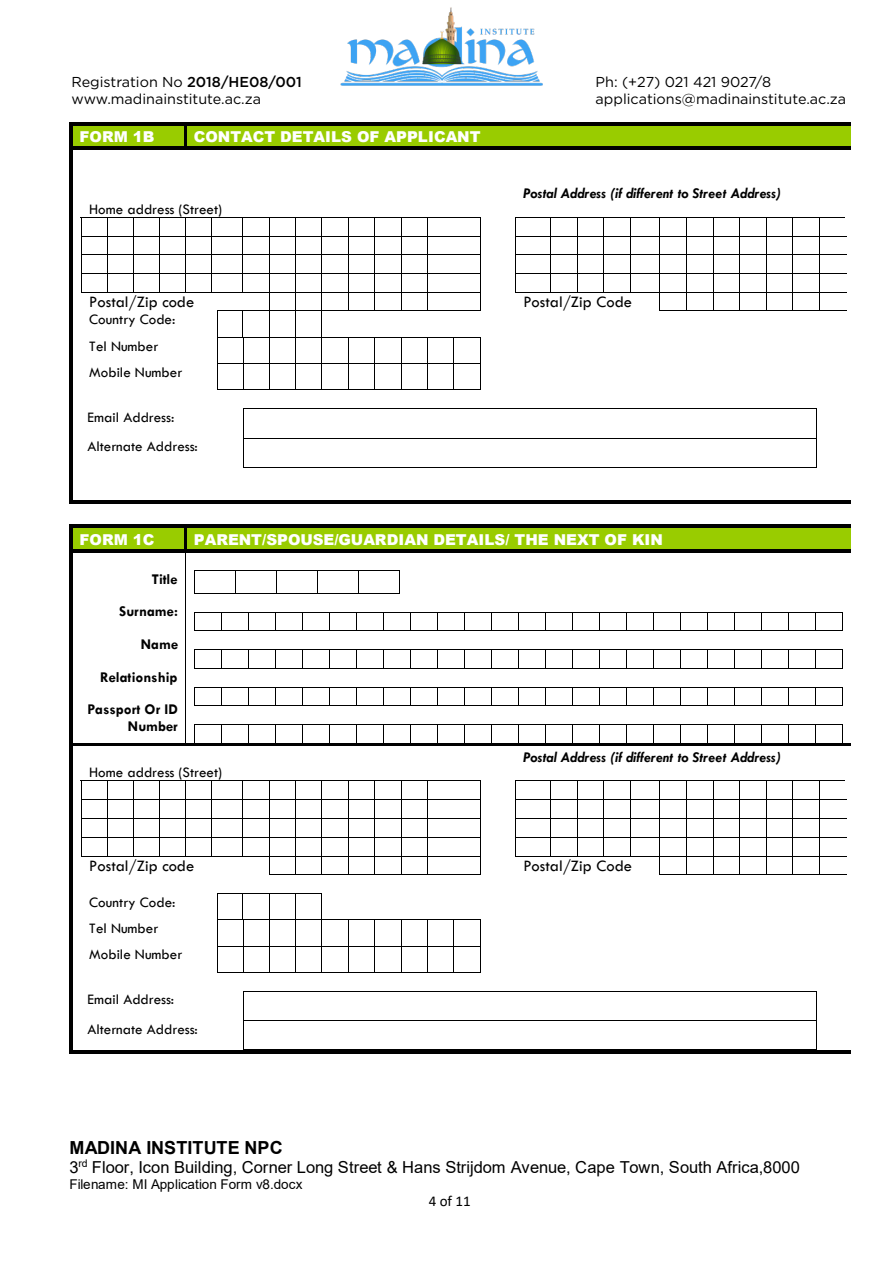
<style>
.page{position:relative;width:893px;height:1263px;background:#fff}
.page>*{position:absolute;margin:0;border:0;box-sizing:border-box;transform-origin:0 0}
.t1{font:700 18px "Arial";letter-spacing:.005em;color:#000}
.t2{font:16.5px "Arial";color:#000}
.t3{font:16.5px "Tw Cen";color:#000}
.t4{font:15px/26.2px "Tw Cen";color:#000}
.t5{font:italic 700 15px "Tw Cen";letter-spacing:-.005em;color:#000}
.t6{font:900 15px "Arial";color:#fff}
.t7{font:700 15px/32.7px "Tw Cen";letter-spacing:-.005em;color:#000;text-align:right}
.t8{font:15px "Calibri";color:#000}
.t9{font:14.4px/17.2px "Gotham";color:#000}
.t10{font:13.5px "Arial";color:#000}
.s1{font-weight:500}
</style>
<div class="page">
<img style="left:340px;top:7px;width:203px;height:79px">
<div style="left:73px;top:125px;width:112px;height:22px;background:#9c0"></div>
<div style="left:187px;top:125px;width:664px;height:22px;background:#9c0"></div>
<svg style="left:69px;top:122px;width:4px;height:3px"></svg>
<hr style="left:73px;top:122px;width:112px;height:3px;background:#000">
<hr style="left:188px;top:122px;width:662px;height:3px;background:#000">
<hr style="left:69px;top:125px;width:4px;height:22px;background:#000">
<hr style="left:185px;top:125px;width:2px;height:22px;background:#000">
<hr style="left:517px;top:217px;width:33px;height:1px;background:#000">
<hr style="left:516px;top:236px;width:34px;height:1px;background:#000">
<hr style="left:516px;top:254px;width:34px;height:1px;background:#000">
<hr style="left:516px;top:273px;width:34px;height:1px;background:#000">
<svg style="left:515px;top:217px;width:2px;height:76px"></svg>
<hr style="left:517px;top:292px;width:33px;height:1px;background:#000">
<svg style="left:550px;top:217px;width:296px;height:94px"></svg>
<svg style="left:80px;top:217px;width:401px;height:173px"></svg>
<hr style="left:243px;top:408px;width:573px;height:1px;background:#000">
<hr style="left:243px;top:438px;width:573px;height:1px;background:#000">
<svg style="left:243px;top:409px;width:1px;height:58px"></svg>
<hr style="left:243px;top:467px;width:573px;height:1px;background:#000">
<svg style="left:816px;top:408px;width:1px;height:60px"></svg>
<svg style="left:69px;top:147px;width:4px;height:3px"></svg>
<hr style="left:73px;top:147px;width:112px;height:3px;background:#000">
<hr style="left:188px;top:147px;width:662px;height:3px;background:#000">
<hr style="left:69px;top:150px;width:4px;height:350px;background:#000">
<svg style="left:69px;top:500px;width:4px;height:3px"></svg>
<hr style="left:73px;top:500px;width:777px;height:3px;background:#000">
<div style="left:73px;top:528px;width:112px;height:21px;background:#9c0"></div>
<div style="left:187px;top:528px;width:664px;height:21px;background:#9c0"></div>
<svg style="left:69px;top:525px;width:4px;height:3px"></svg>
<hr style="left:73px;top:525px;width:112px;height:3px;background:#000">
<hr style="left:188px;top:525px;width:662px;height:3px;background:#000">
<hr style="left:69px;top:528px;width:4px;height:21px;background:#000">
<hr style="left:185px;top:528px;width:2px;height:21px;background:#000">
<hr style="left:195px;top:570px;width:40px;height:1px;background:#000">
<hr style="left:236px;top:570px;width:40px;height:1px;background:#000">
<hr style="left:276px;top:570px;width:41px;height:1px;background:#000">
<hr style="left:318px;top:570px;width:40px;height:1px;background:#000">
<hr style="left:359px;top:570px;width:40px;height:1px;background:#000">
<svg style="left:194px;top:570px;width:1px;height:24px"></svg>
<hr style="left:195px;top:593px;width:40px;height:1px;background:#000">
<svg style="left:235px;top:570px;width:1px;height:24px"></svg>
<hr style="left:236px;top:593px;width:40px;height:1px;background:#000">
<svg style="left:276px;top:571px;width:1px;height:22px"></svg>
<hr style="left:276px;top:593px;width:41px;height:1px;background:#000">
<svg style="left:317px;top:570px;width:1px;height:24px"></svg>
<hr style="left:318px;top:593px;width:40px;height:1px;background:#000">
<svg style="left:358px;top:570px;width:1px;height:24px"></svg>
<hr style="left:359px;top:593px;width:40px;height:1px;background:#000">
<svg style="left:399px;top:570px;width:1px;height:24px"></svg>
<svg style="left:194px;top:612px;width:649px;height:19px"></svg>
<svg style="left:194px;top:649px;width:649px;height:20px"></svg>
<svg style="left:194px;top:687px;width:649px;height:19px"></svg>
<svg style="left:69px;top:549px;width:4px;height:3px"></svg>
<hr style="left:73px;top:549px;width:112px;height:3px;background:#000">
<svg style="left:185px;top:549px;width:5px;height:3px"></svg>
<hr style="left:190px;top:549px;width:660px;height:3px;background:#000">
<hr style="left:69px;top:552px;width:4px;height:191px;background:#000">
<hr style="left:185px;top:552px;width:1px;height:191px;background:#000">
<svg style="left:194px;top:724px;width:649px;height:19px"></svg>
<hr style="left:212px;top:781px;width:30px;height:1px;background:#000">
<hr style="left:428px;top:781px;width:52px;height:1px;background:#000">
<hr style="left:517px;top:781px;width:33px;height:1px;background:#000">
<hr style="left:212px;top:799px;width:30px;height:1px;background:#000">
<hr style="left:428px;top:799px;width:52px;height:1px;background:#000">
<hr style="left:516px;top:799px;width:34px;height:1px;background:#000">
<hr style="left:212px;top:818px;width:30px;height:1px;background:#000">
<hr style="left:428px;top:818px;width:52px;height:1px;background:#000">
<hr style="left:516px;top:818px;width:34px;height:1px;background:#000">
<hr style="left:212px;top:837px;width:30px;height:1px;background:#000">
<hr style="left:428px;top:837px;width:52px;height:1px;background:#000">
<hr style="left:516px;top:837px;width:34px;height:1px;background:#000">
<svg style="left:81px;top:781px;width:132px;height:76px"></svg>
<hr style="left:212px;top:856px;width:30px;height:1px;background:#000">
<hr style="left:428px;top:856px;width:52px;height:1px;background:#000">
<svg style="left:515px;top:781px;width:2px;height:76px"></svg>
<hr style="left:517px;top:856px;width:33px;height:1px;background:#000">
<svg style="left:242px;top:781px;width:186px;height:94px"></svg>
<hr style="left:428px;top:874px;width:52px;height:1px;background:#000">
<svg style="left:480px;top:781px;width:1px;height:94px"></svg>
<svg style="left:550px;top:781px;width:296px;height:94px"></svg>
<svg style="left:217px;top:893px;width:264px;height:80px"></svg>
<hr style="left:243px;top:991px;width:573px;height:1px;background:#000">
<hr style="left:243px;top:1020px;width:573px;height:1px;background:#000">
<svg style="left:243px;top:992px;width:1px;height:57px"></svg>
<hr style="left:243px;top:1049px;width:573px;height:1px;background:#000">
<svg style="left:816px;top:991px;width:1px;height:59px"></svg>
<svg style="left:69px;top:743px;width:4px;height:3px"></svg>
<hr style="left:73px;top:743px;width:112px;height:3px;background:#000">
<hr style="left:188px;top:743px;width:662px;height:3px;background:#000">
<hr style="left:69px;top:746px;width:4px;height:304px;background:#000">
<svg style="left:69px;top:1050px;width:4px;height:4px"></svg>
<hr style="left:73px;top:1050px;width:777px;height:4px;background:#000">
<p class="t9" style="left:71px;top:73px;width:232px">Registration No <span class="s1">2018/HE08/001 </span>www.madinainstitute.ac.za</p>
<p class="t9" style="left:596px;top:73px;width:252px">Ph: (+27) 021 421 9027/8 applications@madinainstitute.ac.za</p>
<p class="t6" style="left:80px;top:125px;width:77px">FORM 1B</p>
<p class="t6" style="left:194px;top:125px;width:288px">CONTACT DETAILS OF APPLICANT</p>
<p class="t4" style="left:89px;top:196px;width:134px">Home address (Street)</p>
<p class="t5" style="left:523px;top:185px;width:259px">Postal Address (if different to Street Address)</p>
<p class="t3" style="left:89px;top:292px;width:106px">Postal/Zip code</p>
<p class="t3" style="left:523px;top:292px;width:110px">Postal/Zip Code</p>
<p class="t4" style="left:89px;top:306px;width:95px">Country Code:<br>Tel Number<br>Mobile Number</p>
<p class="t4" style="left:87px;top:402px;width:112px;line-height:29.2px">Email Address:<br>Alternate Address:</p>
<p class="t6" style="left:80px;top:528px;width:77px">FORM 1C</p>
<p class="t6" style="left:194px;top:528px;width:470px">PARENT/SPOUSE/GUARDIAN DETAILS/ THE NEXT OF KIN</p>
<p class="t7" style="left:87px;top:562px;width:92px">Title<br>Surname:<br>Name<br>Relationship<br>Passport Or ID</p>
<p class="t7" style="left:128px;top:709px;width:52px">Number</p>
<p class="t4" style="left:89px;top:759px;width:134px">Home address (Street)</p>
<p class="t5" style="left:523px;top:748px;width:259px">Postal Address (if different to Street Address)</p>
<p class="t3" style="left:89px;top:855px;width:106px">Postal/Zip code</p>
<p class="t3" style="left:523px;top:855px;width:110px">Postal/Zip Code</p>
<p class="t4" style="left:89px;top:889px;width:95px">Country Code:<br>Tel Number<br>Mobile Number</p>
<p class="t4" style="left:87px;top:984px;width:112px;line-height:29.7px">Email Address:<br>Alternate Address:</p>
<p class="t1" style="left:69px;top:1134px;width:215px">MADINA INSTITUTE NPC</p>
<p class="t2" style="left:69px;top:1156px;width:732px">3<sup>rd</sup> Floor, Icon Building, Corner Long Street &amp; Hans Strijdom Avenue, Cape Town, South Africa,8000</p>
<p class="t10" style="left:69px;top:1175px;width:235px">Filename: MI Application Form v8.docx</p>
<p class="t8" style="left:429px;top:1191px;width:43px">4 of 11</p>
</div>
